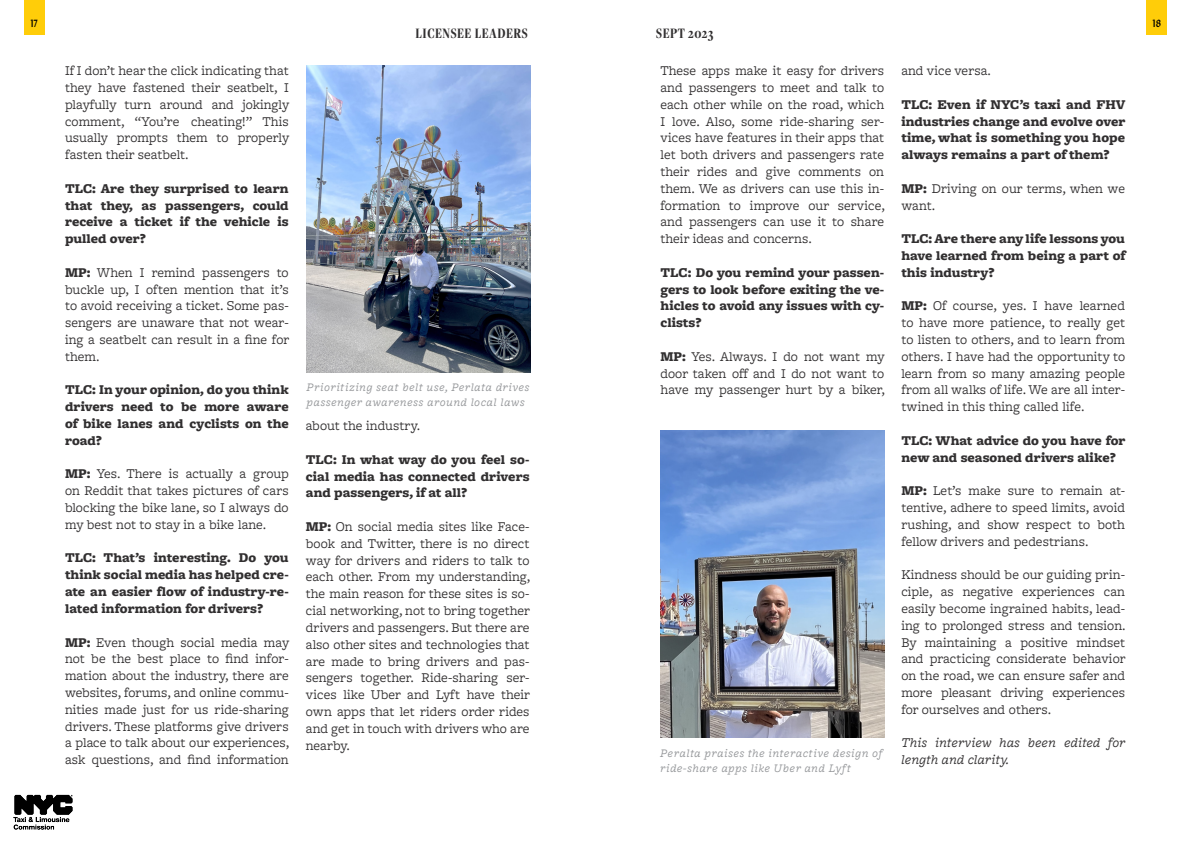
<style>
.page{position:relative;width:1191px;height:842px;background:#fff}
.page>*{position:absolute;margin:0;border:0;box-sizing:border-box;transform-origin:0 0}
.t1{font:700 15px "Freight Disp Cmp Pro";letter-spacing:.04em;color:#312f30}
.Left_Justify{font:14px/16.8px "Freight Macro Pro";color:#312f30;text-align:justify}
.Left_Justify-2{font:900 14px/16.8px "Freight Macro Pro";color:#312f30;text-align:justify}
.Left_Justify-3{font:italic 14px/16.8px "Freight Macro Pro";color:#312f30}
.t2{font:italic 12px/14.4px "Freight Macro Pro";letter-spacing:.04em;color:#939598}
.t3{font:300 condensed 10px "Manofa";color:#000}
.s1{font-weight:900}
</style>
<div class="page">
<img style="left:14px;top:794px;width:59px;height:36px">
<img style="left:307px;top:65px;width:223px;height:307px">
<img style="left:660px;top:430px;width:224px;height:308px">
<div style="left:1146px;top:0;width:20px;height:34px;background:#ffcd09"></div>
<div style="left:24px;top:0;width:20px;height:34px;background:#ffcd09"></div>
<p class="t3" style="left:30px;top:15px;width:9px">17</p>
<p class="Left_Justify" style="left:65px;top:62px;width:226px">If I don’t hear the click indicating that they have fastened their seatbelt, I playfully turn around and jokingly comment, “You’re cheating!” This usually prompts them to properly fasten their seatbelt.</p>
<p class="Left_Justify-2" style="left:65px;top:180px;width:225px">TLC: Are they surprised to learn that they, as passengers, could receive a ticket if the vehicle is pulled over?</p>
<p class="Left_Justify" style="left:65px;top:263px;width:226px"><span class="s1">MP:</span> When I remind passengers to buckle up, I often mention that it’s to avoid receiving a ticket. Some pas&shy;sengers are unaware that not wear&shy;ing a seatbelt can result in a fine for them.</p>
<p class="Left_Justify-2" style="left:65px;top:381px;width:225px">TLC: In your opinion, do you think drivers need to be more aware of bike lanes and cyclists on the road?</p>
<p class="Left_Justify" style="left:65px;top:465px;width:225px"><span class="s1">MP:</span> Yes. There is actually a group on Reddit that takes pictures of cars blocking the bike lane, so I always do my best not to stay in a bike lane.</p>
<p class="Left_Justify-2" style="left:65px;top:549px;width:225px">TLC: That’s interesting. Do you think social media has helped cre&shy;ate an easier flow of industry-re&shy;lated information for drivers?</p>
<p class="Left_Justify" style="left:65px;top:633px;width:226px"><span class="s1">MP:</span> Even though social media may not be the best place to find infor&shy;mation about the industry, there are websites, forums, and online commu&shy;nities made just for us ride-sharing drivers. These platforms give drivers a place to talk about our experiences, ask questions, and find information</p>
<p class="t1" style="left:415px;top:23px;width:114px">LICENSEE LEADERS</p>
<p class="t1" style="left:656px;top:23px;width:59px">SEPT 2023</p>
<p class="t2" style="left:307px;top:380px;width:224px">Prioritizing seat belt use, Perlata drives passenger awareness around local laws</p>
<p class="Left_Justify" style="left:306px;top:417px;width:116px">about the industry.</p>
<p class="Left_Justify-2" style="left:306px;top:451px;width:225px">TLC: In what way do you feel so&shy;cial media has connected drivers and passengers, if at all?</p>
<p class="Left_Justify" style="left:306px;top:518px;width:226px"><span class="s1">MP:</span> On social media sites like Face&shy;book and Twitter, there is no direct way for drivers and riders to talk to each other. From my understanding, the main reason for these sites is so&shy;cial networking, not to bring together drivers and passengers. But there are also other sites and technologies that are made to bring drivers and pas&shy;sengers together. Ride-sharing ser&shy;vices like Uber and Lyft have their own apps that let riders order rides and get in touch with drivers who are nearby.</p>
<p class="Left_Justify" style="left:660px;top:62px;width:226px">These apps make it easy for drivers and passengers to meet and talk to each other while on the road, which I love. Also, some ride-sharing ser&shy;vices have features in their apps that let both drivers and passengers rate their rides and give comments on them. We as drivers can use this in&shy;formation to improve our service, and passengers can use it to share their ideas and concerns.</p>
<p class="Left_Justify-2" style="left:660px;top:264px;width:225px">TLC: Do you remind your passen&shy;gers to look before exiting the ve&shy;hicles to avoid any issues with cy&shy;clists?</p>
<p class="Left_Justify" style="left:660px;top:347px;width:226px"><span class="s1">MP:</span> Yes. Always. I do not want my door taken off and I do not want to have my passenger hurt by a biker,</p>
<p class="t2" style="left:660px;top:746px;width:224px">Peralta praises the interactive design of ride-share apps like Uber and Lyft</p>
<p class="Left_Justify" style="left:901px;top:62px;width:91px">and vice versa.</p>
<p class="Left_Justify-2" style="left:901px;top:96px;width:226px">TLC: Even if NYC’s taxi and FHV industries change and evolve over time, what is something you hope always remains a part of them?</p>
<p class="Left_Justify" style="left:901px;top:179px;width:225px"><span class="s1">MP:</span> Driving on our terms, when we want.</p>
<p class="Left_Justify-2" style="left:901px;top:230px;width:226px">TLC: Are there any life lessons you have learned from being a part of this industry?</p>
<p class="Left_Justify" style="left:901px;top:297px;width:225px"><span class="s1">MP:</span> Of course, yes. I have learned to have more patience, to really get to listen to others, and to learn from others. I have had the opportunity to learn from so many amazing people from all walks of life. We are all inter&shy;twined in this thing called life.</p>
<p class="Left_Justify-2" style="left:901px;top:432px;width:226px">TLC: What advice do you have for new and seasoned drivers alike?</p>
<p class="Left_Justify" style="left:901px;top:482px;width:225px"><span class="s1">MP:</span> Let’s make sure to remain at&shy;tentive, adhere to speed limits, avoid rushing, and show respect to both fellow drivers and pedestrians.</p>
<p class="Left_Justify" style="left:901px;top:566px;width:226px">Kindness should be our guiding prin&shy;ciple, as negative experiences can easily become ingrained habits, lead&shy;ing to prolonged stress and tension.<br>By maintaining a positive mindset and practicing considerate behavior on the road, we can ensure safer and more pleasant driving experiences for ourselves and others.</p>
<p class="Left_Justify-3" style="left:901px;top:734px;width:226px">This interview has been edited for length and clarity.</p>
<p class="t3" style="left:1152px;top:15px;width:10px">18</p>
</div>
